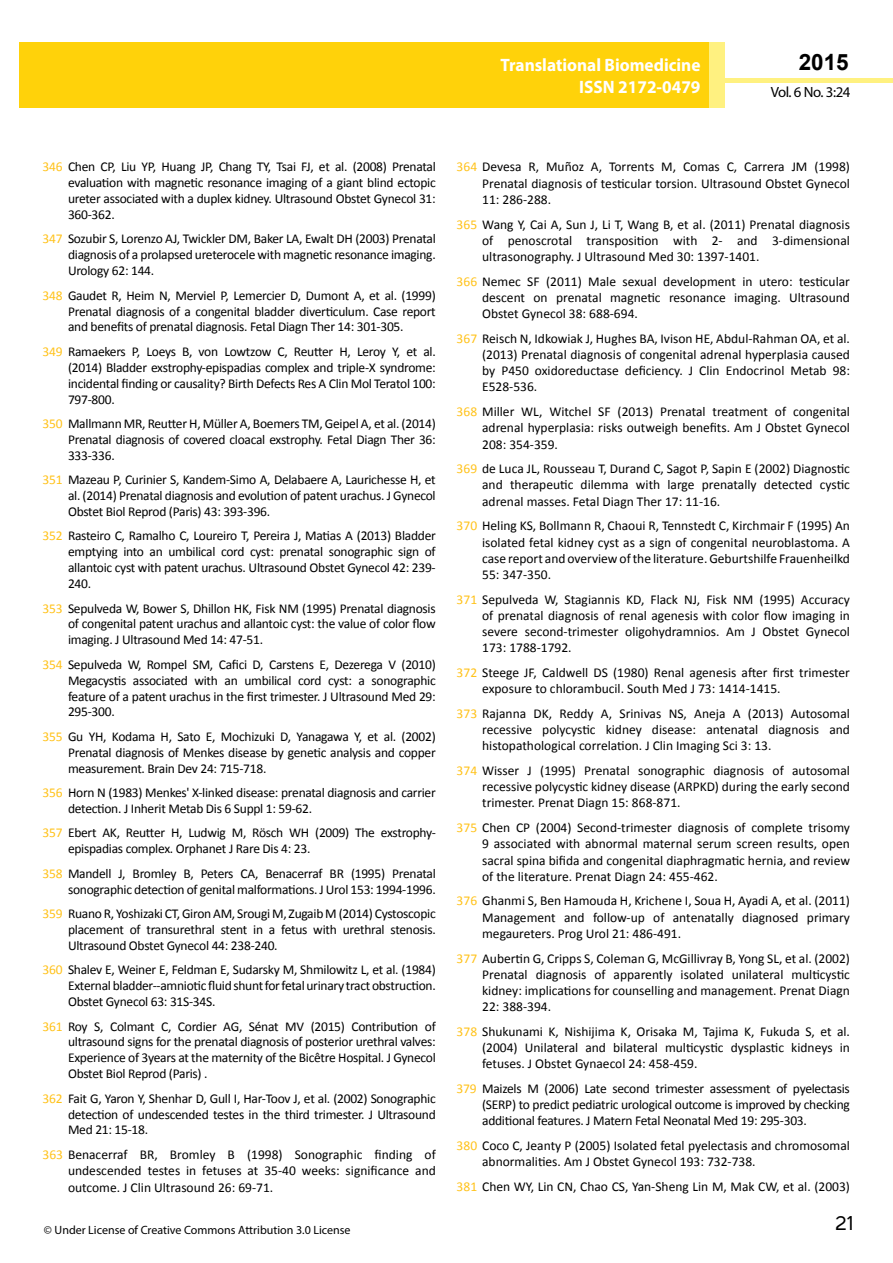
<style>
.page{position:relative;width:893px;height:1263px;background:#fff}
.page>*{position:absolute;margin:0;border:0;box-sizing:border-box;transform-origin:0 0}
.t1{font:25.5px "Tunga";color:#000}
.t2{font:700 22.5px "Arial";color:#000}
.t3{font:700 18px/21.6px "Myriad Pro";color:#fff;text-align:right;scale:.96 1}
.t4{font:14.85px "Myriad Pro";letter-spacing:-.03em;color:#000}
.t5{font:13.5px/16.2px "Calibri";letter-spacing:-.02em;color:#000;text-align:justify}
.t6{font:13.5px/16.2px "Calibri";color:#000}
.t7{font:12px "Myriad Pro";color:#000}
.s1{color:#ffc21a}
</style>
<div class="page">
<hr style="left:725px;top:78px;width:168px;height:4px;background:#fff180">
<div style="left:19px;top:42px;width:690px;height:66px;background:#ffd20a"></div>
<div style="left:709px;top:42px;width:16px;height:66px;background:#fff180"></div>
<h3 class="t3" style="left:517px;top:53px;width:198px">ARCHIVOS DE MEDICINA<br>ISSN 1698-9465</h3>
<h2 class="t2" style="left:799px;top:47px;width:52px">2015</h2>
<h3 class="t3" style="left:501px;top:54px;width:210px">Translational Biomedicine<br>ISSN 2172-0479</h3>
<p class="t4" style="left:771px;top:83px;width:81px">Vol. 6 No. 3:24</p>
<p class="t5" style="left:68px;top:159px;width:369px;text-indent:-26px"><span class="s1">346</span> Chen CP, Liu YP, Huang JP, Chang TY, Tsai FJ, et al. (2008) Prenatal evaluation with magnetic resonance imaging of a giant blind ectopic ureter associated with a duplex kidney. Ultrasound Obstet Gynecol 31:<br>360-362.</p>
<p class="t5" style="left:68px;top:231px;width:369px;text-indent:-26px"><span class="s1">347</span> Sozubir S, Lorenzo AJ, Twickler DM, Baker LA, Ewalt DH (2003) Prenatal diagnosis of a prolapsed ureterocele with magnetic resonance imaging.<br>Urology 62: 144.</p>
<p class="t5" style="left:68px;top:287px;width:369px;text-indent:-26px"><span class="s1">348</span> Gaudet R, Heim N, Merviel P, Lemercier D, Dumont A, et al. (1999)<br>Prenatal diagnosis of a congenital bladder diverticulum. Case report and benefits of prenatal diagnosis. Fetal Diagn Ther 14: 301-305.</p>
<p class="t5" style="left:68px;top:343px;width:369px;text-indent:-26px"><span class="s1">349</span> Ramaekers P, Loeys B, von Lowtzow C, Reutter H, Leroy Y, et al. (2014) Bladder exstrophy-epispadias complex and triple-X syndrome: incidental finding or causality? Birth Defects Res A Clin Mol Teratol 100:<br>797-800.</p>
<p class="t5" style="left:68px;top:416px;width:369px;text-indent:-26px"><span class="s1">350</span> Mallmann MR, Reutter H, Müller A, Boemers TM, Geipel A, et al. (2014)<br>Prenatal diagnosis of covered cloacal exstrophy. Fetal Diagn Ther 36:<br>333-336.</p>
<p class="t5" style="left:68px;top:472px;width:369px;text-indent:-26px"><span class="s1">351</span> Mazeau P, Curinier S, Kandem-Simo A, Delabaere A, Laurichesse H, et al. (2014) Prenatal diagnosis and evolution of patent urachus. J Gynecol Obstet Biol Reprod (Paris) 43: 393-396.</p>
<p class="t5" style="left:68px;top:528px;width:369px;text-indent:-26px"><span class="s1">352</span> Rasteiro C, Ramalho C, Loureiro T, Pereira J, Matias A (2013) Bladder emptying into an umbilical cord cyst: prenatal sonographic sign of allantoic cyst with patent urachus. Ultrasound Obstet Gynecol 42: 239- 240.</p>
<p class="t5" style="left:68px;top:600px;width:369px;text-indent:-26px"><span class="s1">353</span> Sepulveda W, Bower S, Dhillon HK, Fisk NM (1995) Prenatal diagnosis of congenital patent urachus and allantoic cyst: the value of color flow imaging. J Ultrasound Med 14: 47-51.</p>
<p class="t5" style="left:68px;top:656px;width:369px;text-indent:-26px"><span class="s1">354</span> Sepulveda W, Rompel SM, Cafici D, Carstens E, Dezerega V (2010)<br>Megacystis associated with an umbilical cord cyst: a sonographic feature of a patent urachus in the first trimester. J Ultrasound Med 29:<br>295-300.</p>
<p class="t5" style="left:68px;top:728px;width:369px;text-indent:-26px"><span class="s1">355</span> Gu YH, Kodama H, Sato E, Mochizuki D, Yanagawa Y, et al. (2002)<br>Prenatal diagnosis of Menkes disease by genetic analysis and copper measurement. Brain Dev 24: 715-718.</p>
<p class="t5" style="left:68px;top:785px;width:369px;text-indent:-26px"><span class="s1">356</span> Horn N (1983) Menkes' X-linked disease: prenatal diagnosis and carrier detection. J Inherit Metab Dis 6 Suppl 1: 59-62.</p>
<p class="t5" style="left:68px;top:825px;width:369px;text-indent:-26px"><span class="s1">357</span> Ebert AK, Reutter H, Ludwig M, Rösch WH (2009) The exstrophy&shy;epispadias complex. Orphanet J Rare Dis 4: 23.</p>
<p class="t5" style="left:43px;top:865px;width:395px;text-align:right"><span class="s1">358</span> Mandell J, Bromley B, Peters CA, Benacerraf BR (1995) Prenatal sonographic detection of genital malformations. J Urol 153: 1994-1996.</p>
<p class="t5" style="left:68px;top:906px;width:369px;text-indent:-26px"><span class="s1">359</span> Ruano R, Yoshizaki CT, Giron AM, Srougi M, Zugaib M (2014) Cystoscopic placement of transurethral stent in a fetus with urethral stenosis.<br>Ultrasound Obstet Gynecol 44: 238-240.</p>
<p class="t5" style="left:68px;top:962px;width:369px;text-indent:-26px"><span class="s1">360</span> Shalev E, Weiner E, Feldman E, Sudarsky M, Shmilowitz L, et al. (1984)<br>External bladder--amniotic fluid shunt for fetal urinary tract obstruction.<br>Obstet Gynecol 63: 31S-34S.</p>
<p class="t5" style="left:68px;top:1018px;width:369px;text-indent:-26px"><span class="s1">361</span> Roy S, Colmant C, Cordier AG, Sénat MV (2015) Contribution of ultrasound signs for the prenatal diagnosis of posterior urethral valves:<br>Experience of 3years at the maternity of the Bicêtre Hospital. J Gynecol Obstet Biol Reprod (Paris) .</p>
<p class="t5" style="left:68px;top:1090px;width:369px;text-indent:-26px"><span class="s1">362</span> Fait G, Yaron Y, Shenhar D, Gull I, Har-Toov J, et al. (2002) Sonographic detection of undescended testes in the third trimester. J Ultrasound Med 21: 15-18.</p>
<p class="t5" style="left:68px;top:1146px;width:369px;text-indent:-26px"><span class="s1">363</span> Benacerraf BR, Bromley B (1998) Sonographic finding of undescended testes in fetuses at 35-40 weeks: significance and outcome. J Clin Ultrasound 26: 69-71.</p>
<p class="t7" style="left:44px;top:1223px;width:308px">© Under License of Creative Commons Attribution 3.0 License</p>
<p class="t5" style="left:482px;top:159px;width:369px;text-indent:-26px"><span class="s1">364</span> Devesa R, Muñoz A, Torrents M, Comas C, Carrera JM (1998)<br>Prenatal diagnosis of testicular torsion. Ultrasound Obstet Gynecol 11: 286-288.</p>
<p class="t5" style="left:482px;top:216px;width:369px;text-indent:-26px"><span class="s1">365</span> Wang Y, Cai A, Sun J, Li T, Wang B, et al. (2011) Prenatal diagnosis of penoscrotal transposition with 2- and 3-dimensional ultrasonography. J Ultrasound Med 30: 1397-1401.</p>
<p class="t5" style="left:482px;top:273px;width:369px;text-indent:-26px"><span class="s1">366</span> Nemec SF (2011) Male sexual development in utero: testicular descent on prenatal magnetic resonance imaging. Ultrasound Obstet Gynecol 38: 688-694.</p>
<p class="t5" style="left:482px;top:330px;width:369px;text-indent:-26px"><span class="s1">367</span> Reisch N, Idkowiak J, Hughes BA, Ivison HE, Abdul-Rahman OA, et al. (2013) Prenatal diagnosis of congenital adrenal hyperplasia caused by P450 oxidoreductase deficiency. J Clin Endocrinol Metab 98:<br>E528-536.</p>
<p class="t5" style="left:482px;top:404px;width:369px;text-indent:-26px"><span class="s1">368</span> Miller WL, Witchel SF (2013) Prenatal treatment of congenital adrenal hyperplasia: risks outweigh benefits. Am J Obstet Gynecol 208: 354-359.</p>
<p class="t5" style="left:482px;top:461px;width:369px;text-indent:-26px"><span class="s1">369</span> de Luca JL, Rousseau T, Durand C, Sagot P, Sapin E (2002) Diagnostic and therapeutic dilemma with large prenatally detected cystic adrenal masses. Fetal Diagn Ther 17: 11-16.</p>
<p class="t5" style="left:482px;top:518px;width:369px;text-indent:-26px"><span class="s1">370</span> Heling KS, Bollmann R, Chaoui R, Tennstedt C, Kirchmair F (1995) An isolated fetal kidney cyst as a sign of congenital neuroblastoma. A case report and overview of the literature. Geburtshilfe Frauenheilkd 55: 347-350.</p>
<p class="t5" style="left:482px;top:591px;width:369px;text-indent:-26px"><span class="s1">371</span> Sepulveda W, Stagiannis KD, Flack NJ, Fisk NM (1995) Accuracy of prenatal diagnosis of renal agenesis with color flow imaging in severe second-trimester oligohydramnios. Am J Obstet Gynecol 173: 1788-1792.</p>
<p class="t6" style="left:482px;top:664px;width:369px;text-indent:-26px"><span class="s1">372</span> Steege JF, Caldwell DS (1980) Renal agenesis after first trimester exposure to chlorambucil. South Med J 73: 1414-1415.</p>
<p class="t5" style="left:482px;top:705px;width:369px;text-indent:-26px"><span class="s1">373</span> Rajanna DK, Reddy A, Srinivas NS, Aneja A (2013) Autosomal recessive polycystic kidney disease: antenatal diagnosis and histopathological correlation. J Clin Imaging Sci 3: 13.</p>
<p class="t5" style="left:482px;top:762px;width:369px;text-indent:-26px"><span class="s1">374</span> Wisser J (1995) Prenatal sonographic diagnosis of autosomal recessive polycystic kidney disease (ARPKD) during the early second trimester. Prenat Diagn 15: 868-871.</p>
<p class="t5" style="left:482px;top:819px;width:369px;text-indent:-26px"><span class="s1">375</span> Chen CP (2004) Second-trimester diagnosis of complete trisomy 9 associated with abnormal maternal serum screen results, open sacral spina bifida and congenital diaphragmatic hernia, and review of the literature. Prenat Diagn 24: 455-462.</p>
<p class="t5" style="left:482px;top:893px;width:369px;text-indent:-26px"><span class="s1">376</span> Ghanmi S, Ben Hamouda H, Krichene I, Soua H, Ayadi A, et al. (2011)<br>Management and follow-up of antenatally diagnosed primary megaureters. Prog Urol 21: 486-491.</p>
<p class="t5" style="left:482px;top:950px;width:369px;text-indent:-26px"><span class="s1">377</span> Aubertin G, Cripps S, Coleman G, McGillivray B, Yong SL, et al. (2002)<br>Prenatal diagnosis of apparently isolated unilateral multicystic kidney: implications for counselling and management. Prenat Diagn 22: 388-394.</p>
<p class="t5" style="left:482px;top:1023px;width:369px;text-indent:-26px"><span class="s1">378</span> Shukunami K, Nishijima K, Orisaka M, Tajima K, Fukuda S, et al. (2004) Unilateral and bilateral multicystic dysplastic kidneys in fetuses. J Obstet Gynaecol 24: 458-459.</p>
<p class="t5" style="left:482px;top:1080px;width:369px;text-indent:-26px"><span class="s1">379</span> Maizels M (2006) Late second trimester assessment of pyelectasis (SERP) to predict pediatric urological outcome is improved by checking additional features. J Matern Fetal Neonatal Med 19: 295-303.</p>
<p class="t6" style="left:482px;top:1137px;width:369px;text-indent:-26px"><span class="s1">380</span> Coco C, Jeanty P (2005) Isolated fetal pyelectasis and chromosomal abnormalities. Am J Obstet Gynecol 193: 732-738.</p>
<p class="t6" style="left:457px;top:1178px;width:395px"><span class="s1">381</span> Chen WY, Lin CN, Chao CS, Yan-Sheng Lin M, Mak CW, et al. (2003)</p>
<h1 class="t1" style="left:835px;top:1206px;width:20px">21</h1>
</div>
